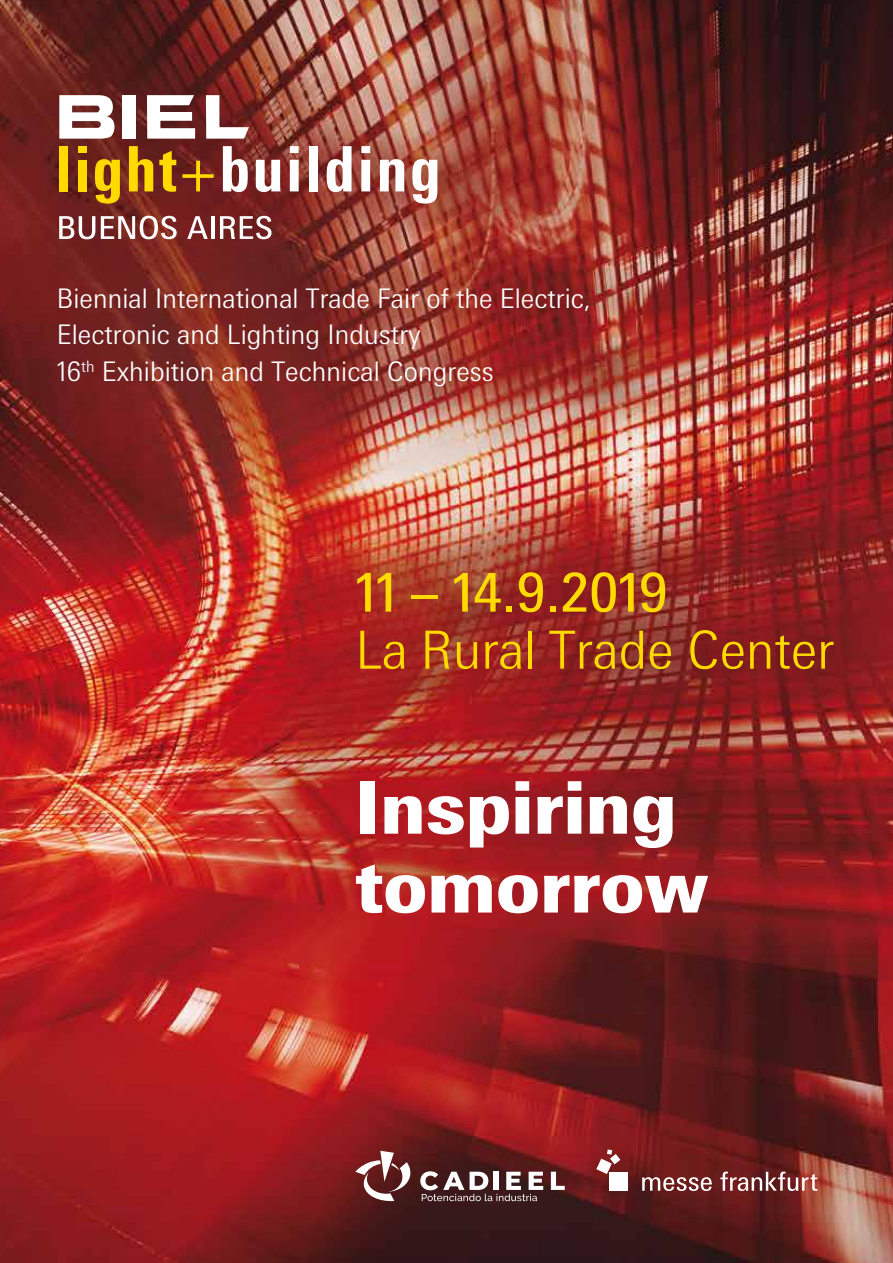
<style>
.page{position:relative;width:893px;height:1263px;background:#fff}
.page>*{position:absolute;margin:0;border:0;box-sizing:border-box;transform-origin:0 0}
.t1{font:900 72.6px/78.9px "Messe Univers";color:#fff}
.t2{font:53.85px "Messe Univers";color:#feda01}
.t3{font:300 52.5px "Messe Univers";color:#feda01}
.t4{font:300 27px/36.6px "Messe Univers";color:#fff}
</style>
<div class="page">
<img style="left:0;top:0;width:893px;height:1263px">
<div style="left:609px;top:1172px;width:19px;height:19px;background:#fff"></div>
<svg style="left:596px;top:1158px;width:16px;height:16px"></svg>
<svg style="left:610px;top:1154px;width:10px;height:10px"></svg>
<svg style="left:607px;top:1149px;width:5px;height:6px"></svg>
<svg style="left:642px;top:1177px;width:70px;height:14px"></svg>
<svg style="left:720px;top:1171px;width:97px;height:20px"></svg>
<svg style="left:355px;top:1151px;width:56px;height:51px"></svg>
<svg style="left:551px;top:1172px;width:14px;height:18px"></svg>
<svg style="left:420px;top:1171px;width:123px;height:30px"></svg>
<svg style="left:182px;top:161px;width:32px;height:30px"></svg>
<svg style="left:412px;top:159px;width:25px;height:45px"></svg>
<div style="left:59px;top:146px;width:9px;height:45px;background:#ffda00"></div>
<div style="left:78px;top:146px;width:9px;height:7px;background:#ffda00"></div>
<div style="left:78px;top:160px;width:9px;height:31px;background:#ffda00"></div>
<svg style="left:129px;top:146px;width:24px;height:45px"></svg>
<svg style="left:159px;top:151px;width:17px;height:41px"></svg>
<svg style="left:94px;top:159px;width:26px;height:45px"></svg>
<svg style="left:223px;top:146px;width:25px;height:46px"></svg>
<svg style="left:256px;top:160px;width:24px;height:32px"></svg>
<svg style="left:290px;top:146px;width:9px;height:45px"></svg>
<div style="left:309px;top:146px;width:9px;height:45px;background:#fff"></div>
<svg style="left:326px;top:146px;width:26px;height:46px"></svg>
<svg style="left:361px;top:146px;width:9px;height:45px"></svg>
<svg style="left:380px;top:159px;width:24px;height:32px"></svg>
<div style="left:122px;top:95px;width:14px;height:44px;background:#fff"></div>
<svg style="left:206px;top:95px;width:43px;height:44px"></svg>
<svg style="left:147px;top:95px;width:48px;height:44px"></svg>
<svg style="left:59px;top:95px;width:57px;height:44px"></svg>
<svg style="left:59px;top:216px;width:36px;height:23px"></svg>
<svg style="left:101px;top:216px;width:76px;height:23px"></svg>
<svg style="left:187px;top:216px;width:21px;height:23px"></svg>
<hr style="left:211px;top:216px;width:3px;height:23px;background:#fff">
<svg style="left:220px;top:216px;width:52px;height:23px"></svg>
<p class="t4" style="left:57px;top:280px;width:536px">Biennial International Trade Fair of the Electric,<br>Electronic and Lighting Industry<br>16<sup>th</sup> Exhibition and Technical Congress</p>
<h2 class="t2" style="left:355px;top:561px;width:314px">11 – 14.9.2019</h2>
<h3 class="t3" style="left:355px;top:620px;width:480px">La Rural Trade Center</h3>
<h1 class="t1" style="left:355px;top:767px;width:355px">Inspiring tomorrow</h1>
</div>
